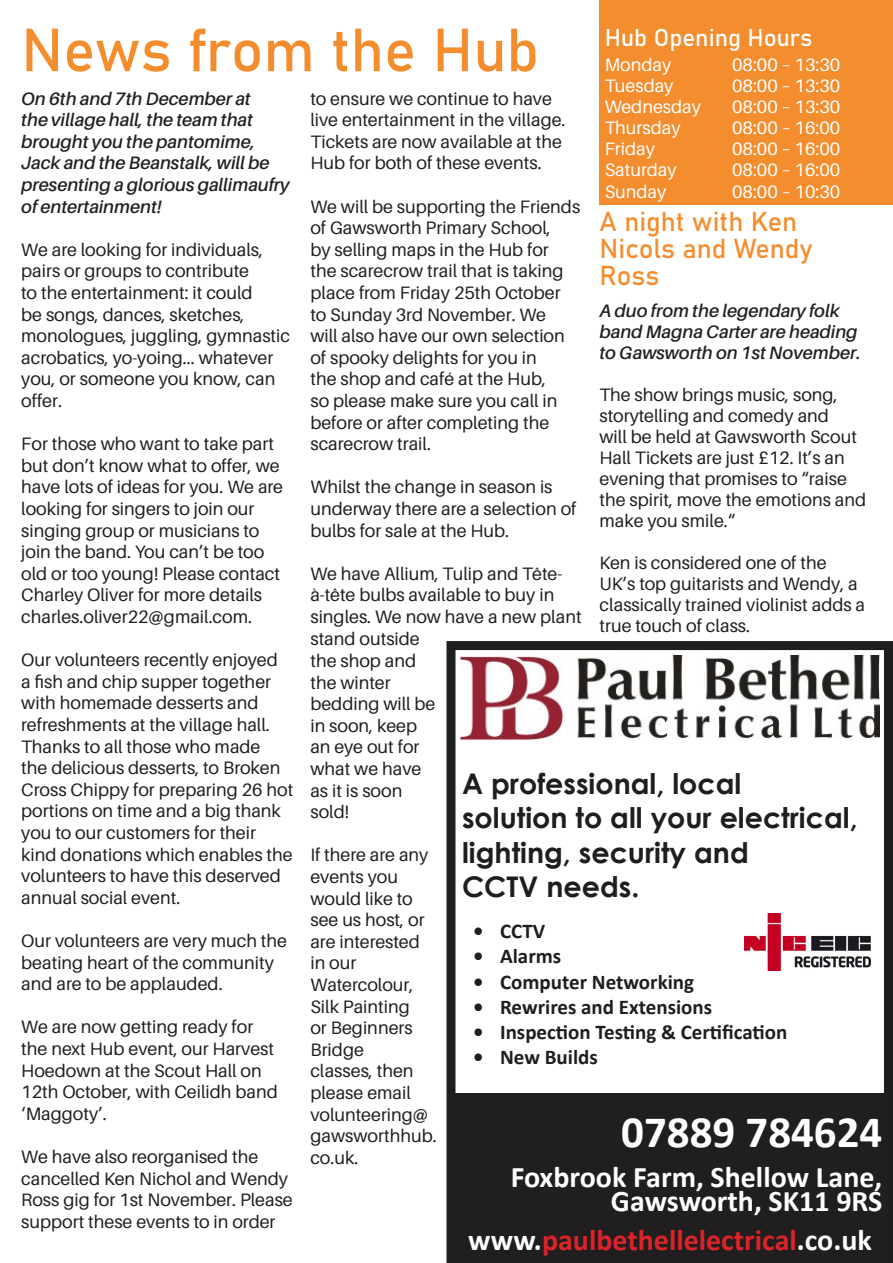
<style>
.page{position:relative;width:893px;height:1263px;background:#fff}
.page>*{position:absolute;margin:0;border:0;box-sizing:border-box;transform-origin:0 0}
.t1{font:60px "Bahnschrift";color:#f48d2d}
.t2{font:700 45px "Calibri";color:#fff}
.t3{font:700 30px/24px "Calibri";color:#fff;text-align:right}
.t4{font:700 30px "Calibri";color:#dc2329}
.t5{font:700 28.5px/34.2px "Century Gothic";color:#1f1e1f}
.t6{font:27px/27px "Bahnschrift";color:#f48d2d}
.t7{font:24px "Bahnschrift";color:#fff}
.t8{font:700 21px "Calibri";color:#1f1e1f}
.t9{font:18px/21.6px "Aileron";color:#231f20}
.t10{font:italic 600 18px/21.6px "Aileron";color:#231f20}
.t11{font:18px "Aileron";color:#fff}
.s1{color:#fff}
</style>
<div class="page">
<div style="left:600px;top:0;width:293px;height:205px;background:#f48d2d"></div>
<svg style="left:446px;top:641px;width:447px;height:622px"></svg>
<div style="left:451px;top:1094px;width:437px;height:169px;background:#201e1f"></div>
<img style="left:744px;top:913px;width:126px;height:58px">
<img style="left:460px;top:655px;width:420px;height:84px">
<p class="t1" style="left:21px;top:5px;width:519px">News from the Hub</p>
<p class="t9" style="left:310px;top:88px;width:257px">to ensure we continue to have live entertainment in the village.<br>Tickets are now available at the<br>Hub for both of these events.</p>
<p class="t9" style="left:310px;top:196px;width:271px">We will be supporting the Friends of Gawsworth Primary School,<br>by selling maps in the Hub for<br>the scarecrow trail that is taking place from Friday 25th October to Sunday 3rd November. We<br>will also have our own selection of spooky delights for you in<br>the shop and café at the Hub,<br>so please make sure you call in before or after completing the scarecrow trail.</p>
<p class="t9" style="left:310px;top:476px;width:268px">Whilst the change in season is underway there are a selection of bulbs for sale at the Hub.</p>
<p class="t9" style="left:310px;top:563px;width:273px">We have Allium, Tulip and Tête&shy;à-tête bulbs available to buy in singles. We now have a new plant</p>
<p class="t7" style="left:605px;top:19px;width:209px">Hub Opening Hours</p>
<p class="t11" style="left:605px;top:55px;width:68px">Monday</p>
<p class="t11" style="left:732px;top:55px;width:110px">08:00 – 13:30</p>
<p class="t11" style="left:605px;top:76px;width:70px">Tuesday</p>
<p class="t11" style="left:732px;top:76px;width:110px">08:00 – 13:30</p>
<p class="t11" style="left:605px;top:97px;width:98px">Wednesday</p>
<p class="t11" style="left:732px;top:97px;width:110px">08:00 – 13:30</p>
<p class="t11" style="left:605px;top:118px;width:77px">Thursday</p>
<p class="t11" style="left:732px;top:118px;width:110px">08:00 – 16:00</p>
<p class="t11" style="left:605px;top:139px;width:52px">Friday</p>
<p class="t11" style="left:732px;top:139px;width:110px">08:00 – 16:00</p>
<p class="t11" style="left:605px;top:160px;width:73px">Saturday</p>
<p class="t11" style="left:732px;top:160px;width:110px">08:00 – 16:00</p>
<p class="t11" style="left:605px;top:181px;width:63px">Sunday</p>
<p class="t11" style="left:732px;top:181px;width:110px">08:00 – 10:30</p>
<p class="t10" style="left:21px;top:88px;width:270px">On 6th and 7th December at<br>the village hall, the team that brought you the pantomime,<br>Jack and the Beanstalk, will be presenting a glorious gallimaufry of entertainment!</p>
<p class="t9" style="left:21px;top:239px;width:270px">We are looking for individuals, pairs or groups to contribute<br>to the entertainment: it could<br>be songs, dances, sketches, monologues, juggling, gymnastic acrobatics, yo-yoing... whatever you, or someone you know, can offer.</p>
<p class="t9" style="left:21px;top:433px;width:263px">For those who want to take part but don’t know what to offer, we have lots of ideas for you. We are looking for singers to join our singing group or musicians to join the band. You can’t be too old or too young! Please contact<br>Charley Oliver for more details charles.oliver22@gmail.com.</p>
<p class="t9" style="left:21px;top:649px;width:274px">Our volunteers recently enjoyed<br>a fish and chip supper together with homemade desserts and refreshments at the village hall.<br>Thanks to all those who made<br>the delicious desserts, to Broken<br>Cross Chippy for preparing 26 hot portions on time and a big thank you to our customers for their kind donations which enables the volunteers to have this deserved annual social event.</p>
<p class="t9" style="left:21px;top:930px;width:267px">Our volunteers are very much the beating heart of the community and are to be applauded.</p>
<p class="t9" style="left:21px;top:1016px;width:258px">We are now getting ready for the next Hub event, our Harvest<br>Hoedown at the Scout Hall on<br>12th October, with Ceilidh band ‘Maggoty’.</p>
<p class="t9" style="left:21px;top:1146px;width:273px">We have also reorganised the cancelled Ken Nichol and Wendy<br>Ross gig for 1st November. Please support these events to in order</p>
<p class="t6" style="left:600px;top:206px;width:214px">A night with Ken<br>Nicols and Wendy<br>Ross</p>
<p class="t10" style="left:599px;top:300px;width:263px;line-height:21px">A duo from the legendary folk band Magna Carter are heading to Gawsworth on 1st November.</p>
<p class="t9" style="left:599px;top:384px;width:268px;line-height:21px">The show brings music, song, storytelling and comedy and<br>will be held at Gawsworth Scout<br>Hall Tickets are just £12. It’s an evening that promises to “raise the spirit, move the emotions and make you smile.“</p>
<p class="t9" style="left:599px;top:552px;width:267px;line-height:21px">Ken is considered one of the<br>UK’s top guitarists and Wendy, a classically trained violinist adds a true touch of class.</p>
<p class="t9" style="left:310px;top:628px;width:127px">stand outside the shop and the winter bedding will be in soon, keep an eye out for what we have as it is soon sold!</p>
<p class="t9" style="left:310px;top:844px;width:128px">If there are any events you would like to see us host, or are interested in our<br>Watercolour,<br>Silk Painting<br>or Beginners<br>Bridge<br>classes, then please email volunteering@ gawsworthhub. co.uk.</p>
<p class="t5" style="left:462px;top:765px;width:397px">A professional, local<br>solution to all your electrical, lighting, security and<br>CCTV needs.</p>
<p class="t8" style="left:473px;top:916px;width:74px">• CCTV</p>
<p class="t8" style="left:473px;top:941px;width:90px">• Alarms</p>
<p class="t8" style="left:473px;top:967px;width:223px">• Computer Networking</p>
<p class="t8" style="left:473px;top:992px;width:241px">• Rewrires and Extensions</p>
<p class="t8" style="left:473px;top:1017px;width:316px">• Inspection Testing &amp; Certification</p>
<p class="t8" style="left:473px;top:1042px;width:126px">• New Builds</p>
<p class="t2" style="left:621px;top:1100px;width:263px">07889 784624</p>
<p class="t3" style="left:511px;top:1164px;width:373px">Foxbrook Farm, Shellow Lane,<br>Gawsworth, SK11 9RS</p>
<p class="t4" style="left:468px;top:1219px;width:405px"><span class="s1">www.</span>paulbethellelectrical<span class="s1">.co.uk</span></p>
</div>
